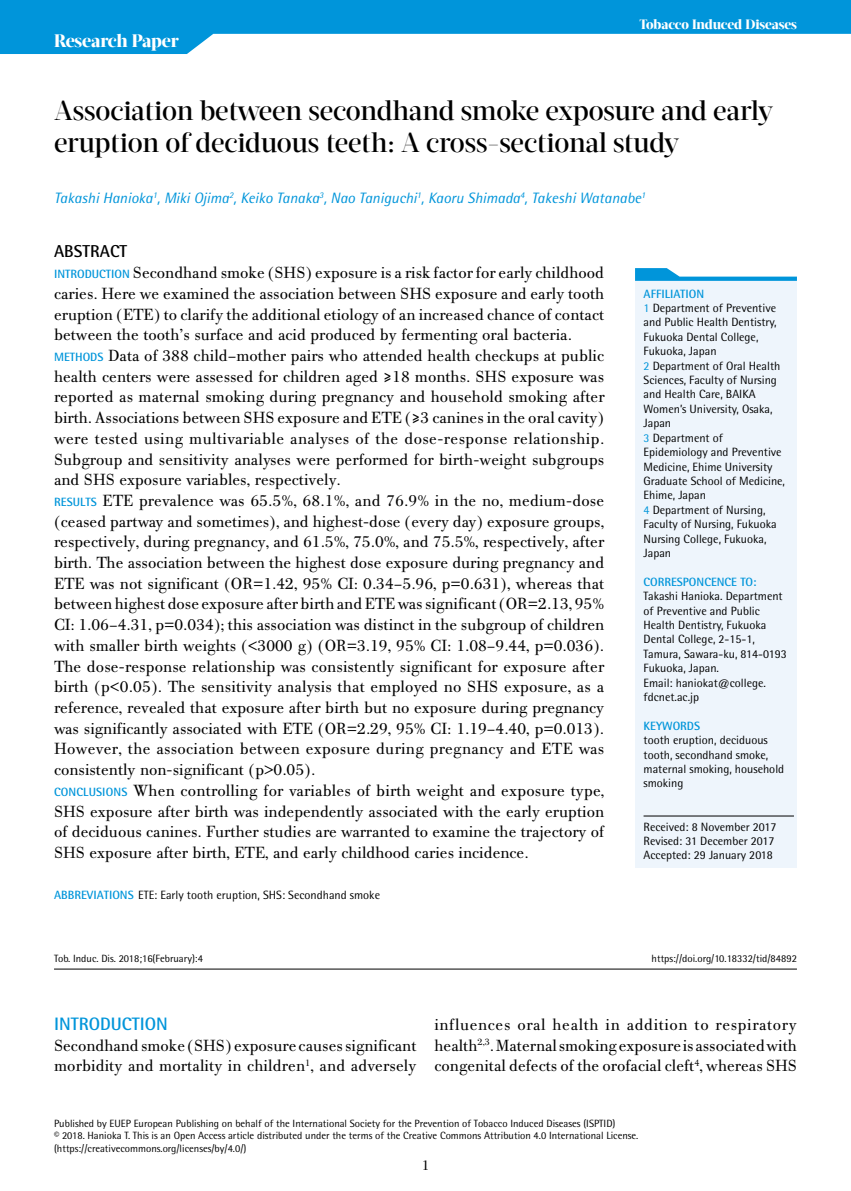
<style>
.page{position:relative;width:851px;height:1191px;background:#fff}
.page>*{position:absolute;margin:0;border:0;box-sizing:border-box;transform-origin:0 0}
.t1{font:500 27px/32.4px "Acta Display W04";letter-spacing:-.01em;color:#000}
.t2{font:800 18px "Acta Display W04";letter-spacing:-.01em;color:#fff}
.t3{font:700 18px "Rotis Semi Sans Hel";color:#0095da}
.t4{font:17.25px/20.7px "PF Bodoni Text";color:#000}
.t5{font:700 17.25px "Rotis Semi Sans Hel";color:#000}
.t6{font:italic 15px "Rotis Semi Sans Hel";color:#0095da}
.t7{font:15px "PF Bodoni Text";color:#000}
.t8{font:800 13.5px "Acta Display W04";letter-spacing:-.01em;color:#fff}
.t9{font:12px/14.4px "Rotis Semi Sans Hel";color:#000}
.t10{font:700 12px "Rotis Semi Sans Hel";color:#0095da}
.t11{font:10.5px/12.6px "Rotis Semi Sans Hel";color:#000}
.s1{font-family:"Rotis Semi Sans Hel";font-weight:700;font-size:12px;color:#0095da}
.s2{font-family:"DIN Pro"}
.s3{font-weight:700;color:#0095da}
.s4{color:#0095da}
</style>
<div class="page">
<svg style="left:0;top:0;width:850px;height:54px;fill:#0095da"></svg>
<div style="left:635px;top:281px;width:161px;height:587px;background:#eef5fc"></div>
<hr style="left:643px;top:815px;width:150px;height:1px;background:#000">
<svg style="left:635px;top:268px;width:161px;height:13px"></svg>
<hr style="left:54px;top:968px;width:742px;height:1px;background:#000">
<p class="t2" style="left:54px;top:30px;width:126px">Research Paper</p>
<p class="t8" style="left:639px;top:17px;width:159px">Tobacco Induced Diseases</p>
<h1 class="t1" style="left:54px;top:95px;width:720px">Association between secondhand smoke exposure and early eruption of deciduous teeth: A cross-sectional study</h1>
<p class="t6" style="left:54px;top:189px;width:593px">Takashi Hanioka<sup>1</sup>, Miki Ojima<sup>2</sup>, Keiko Tanaka<sup>3</sup>, Nao Taniguchi<sup>1</sup>, Kaoru Shimada<sup>4</sup>, Takeshi Watanabe<sup>1</sup></p>
<p class="t5" style="left:54px;top:241px;width:75px">ABSTRACT</p>
<p class="t4" style="left:54px;top:262px;width:552px"><span class="s1">INTRODUCTION</span> Secondhand smoke (SHS) exposure is a risk factor for early childhood caries. Here we examined the association between SHS exposure and early tooth eruption (ETE) to clarify the additional etiology of an increased chance of contact between the tooth’s surface and acid produced by fermenting oral bacteria.<br><span class="s1">METHODS</span> Data of 388 child–mother pairs who attended health checkups at public health centers were assessed for children aged <span class="s2">≥</span>18 months. SHS exposure was reported as maternal smoking during pregnancy and household smoking after birth. Associations between SHS exposure and ETE (<span class="s2">≥</span>3 canines in the oral cavity) were tested using multivariable analyses of the dose-response relationship.<br>Subgroup and sensitivity analyses were performed for birth-weight subgroups and SHS exposure variables, respectively.<br><span class="s1">RESULTS</span> ETE prevalence was 65.5%, 68.1%, and 76.9% in the no, medium-dose (ceased partway and sometimes), and highest-dose (every day) exposure groups, respectively, during pregnancy, and 61.5%, 75.0%, and 75.5%, respectively, after birth. The association between the highest dose exposure during pregnancy and ETE was not significant (OR=1.42, 95% CI: 0.34–5.96, p=0.631), whereas that between highest dose exposure after birth and ETE was significant (OR=2.13, 95% CI: 1.06–4.31, p=0.034); this association was distinct in the subgroup of children with smaller birth weights (&lt;3000 g) (OR=3.19, 95% CI: 1.08–9.44, p=0.036).<br>The dose-response relationship was consistently significant for exposure after birth (p&lt;0.05). The sensitivity analysis that employed no SHS exposure, as a reference, revealed that exposure after birth but no exposure during pregnancy was significantly associated with ETE (OR=2.29, 95% CI: 1.19–4.40, p=0.013).<br>However, the association between exposure during pregnancy and ETE was consistently non-significant (p&gt;0.05).<br><span class="s1">CONCLUSIONS</span> When controlling for variables of birth weight and exposure type, SHS exposure after birth was independently associated with the early eruption of deciduous canines. Further studies are warranted to examine the trajectory of SHS exposure after birth, ETE, and early childhood caries incidence.</p>
<p class="t9" style="left:54px;top:888px;width:327px"><span class="s3">ABBREVIATIONS</span> ETE: Early tooth eruption, SHS: Secondhand smoke</p>
<p class="t9" style="left:643px;top:286px;width:143px"><span class="s3">AFFILIATION<br></span><span class="s4">1</span> Department of Preventive and Public Health Dentistry,<br>Fukuoka Dental College,<br>Fukuoka, Japan<br><span class="s4">2</span> Department of Oral Health<br>Sciences, Faculty of Nursing and Health Care, BAIKA<br>Women’s University, Osaka,<br>Japan<br><span class="s4">3</span> Department of<br>Epidemiology and Preventive<br>Medicine, Ehime University<br>Graduate School of Medicine,<br>Ehime, Japan<br><span class="s4">4</span> Department of Nursing,<br>Faculty of Nursing, Fukuoka<br>Nursing College, Fukuoka,<br>Japan</p>
<p class="t10" style="left:643px;top:574px;width:114px">CORRESPONCENCE TO:</p>
<p class="t9" style="left:643px;top:589px;width:145px">Takashi Hanioka. Department of Preventive and Public<br>Health Dentistry, Fukuoka<br>Dental College, 2-15-1,<br>Tamura, Sawara-ku, 814-0193<br>Fukuoka, Japan.<br>Email: haniokat@college. fdcnet.ac.jp</p>
<p class="t10" style="left:643px;top:718px;width:58px">KEYWORDS</p>
<p class="t9" style="left:643px;top:733px;width:142px">tooth eruption, deciduous tooth, secondhand smoke, maternal smoking, household smoking</p>
<p class="t9" style="left:643px;top:819px;width:134px">Received: 8 November 2017<br>Revised: 31 December 2017<br>Accepted: 29 January 2018</p>
<p class="t11" style="left:54px;top:952px;width:150px">Tob. Induc. Dis. 2018;16(February):4</p>
<p class="t11" style="left:651px;top:952px;width:147px">https://doi.org/10.18332/tid/84892</p>
<p class="t3" style="left:54px;top:1012px;width:115px">INTRODUCTION</p>
<p class="t4" style="left:54px;top:1035px;width:364px">Secondhand smoke (SHS) exposure causes significant morbidity and mortality in children<sup>1</sup>, and adversely</p>
<p class="t4" style="left:434px;top:1014px;width:364px;text-align:justify">influences oral health in addition to respiratory health<sup>2,3</sup>. Maternal smoking exposure is associated with congenital defects of the orofacial cleft<sup>4</sup>, whereas SHS</p>
<p class="t11" style="left:54px;top:1116px;width:585px">Published by EUEP European Publishing on behalf of the International Society for the Prevention of Tobacco Induced Diseases (ISPTID)<br>© 2018. Hanioka T. This is an Open Access article distributed under the terms of the Creative Commons Attribution 4.0 International License. (https://creativecommons.org/licenses/by/4.0/)</p>
<p class="t7" style="left:421px;top:1156px;width:9px">1</p>
</div>
